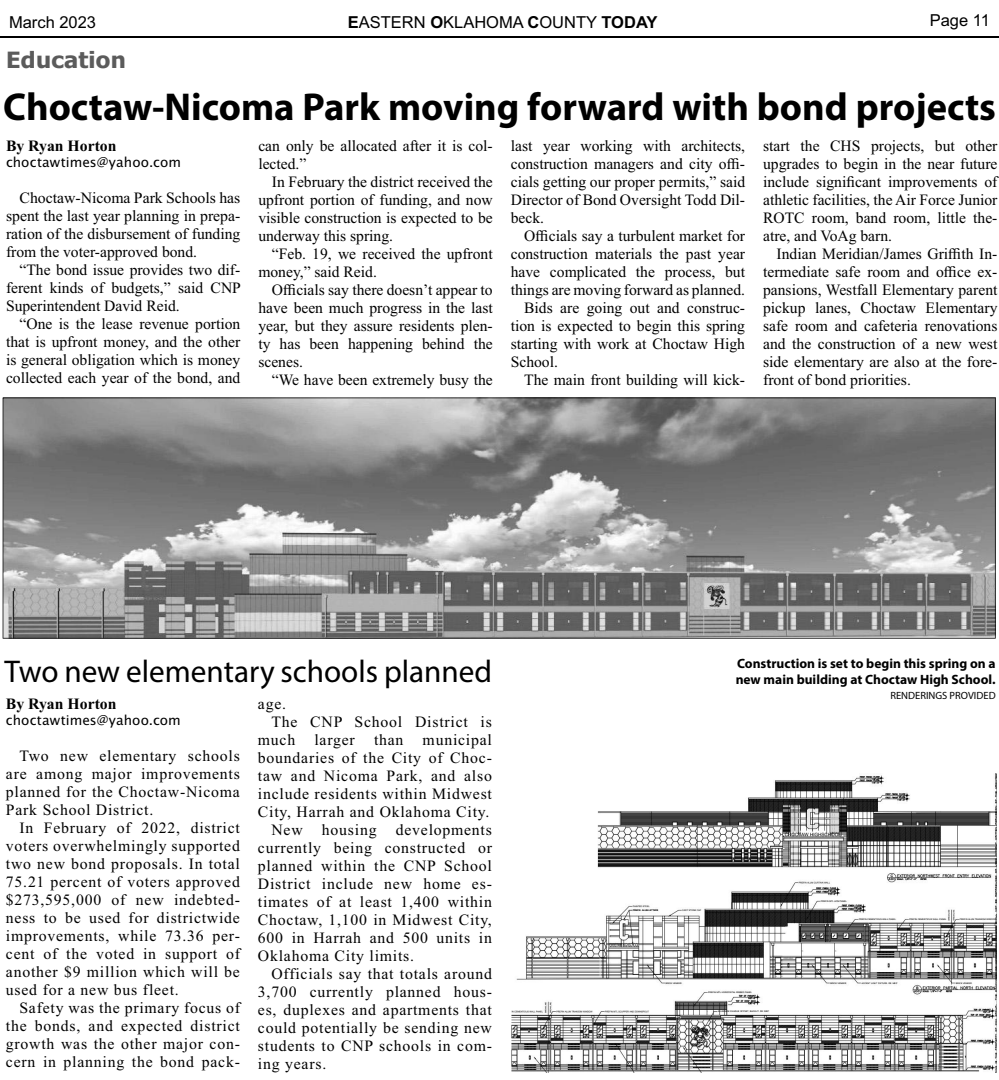
<style>
.page{position:relative;width:999px;height:1080px;background:#fff}
.page>*{position:absolute;margin:0;border:0;box-sizing:border-box;transform-origin:0 0}
.t1{font:700 39px "Myriad Pro";color:#000}
.t2{font:31.5px "Myriad Pro";color:#000}
.t3{font:700 22.5px "Tahoma";letter-spacing:.01em;color:#5b5b5b;scale:1.05 1}
.t4{font:16.5px "Arial";color:#000}
.t5{font:15.75px/18px "Times New Roman";color:#000;text-align:justify}
.t6{font:15.75px "Times New Roman";letter-spacing:.05em;color:#000}
.t7{font:700 15.75px "Times New Roman";color:#000}
.t8{font:700 13.5px/16.5px "Myriad Pro";color:#000}
.t9{font:13.5px "Lucida Sans";letter-spacing:.005em;color:#000}
.t10{font:10.5px "Myriad Pro";color:#000}
.s1{font-weight:700}
</style>
<div class="page">
<hr style="left:0;top:36px;width:999px;height:1px;background:#000">
<img style="left:511px;top:774px;width:485px;height:298px">
<svg style="left:3px;top:398px;width:992px;height:241px;background:#8b8b8b"></svg>
<p class="t4" style="left:9px;top:12px;width:89px">March 2023</p>
<p class="t4" style="left:348px;top:12px;width:311px"><span class="s1">E</span>ASTERN <span class="s1">O</span>KLAHOMA <span class="s1">C</span>OUNTY <span class="s1">TODAY</span></p>
<p class="t4" style="left:930px;top:11px;width:62px">Page 11</p>
<h3 class="t3" style="left:6px;top:47px;width:115px">Education</h3>
<h1 class="t1" style="left:3px;top:92px;width:994px">Choctaw-Nicoma Park moving forward with bond projects</h1>
<p class="t7" style="left:6px;top:136px;width:112px">By Ryan Horton</p>
<p class="t9" style="left:6px;top:156px;width:176px">choctawtimes@yahoo.com</p>
<p class="t5" style="left:6px;top:190px;width:236px;text-indent:13px">Choctaw-Nicoma Park Schools has spent the last year planning in prepa&shy;ration of the disbursement of funding from the voter-approved bond.</p>
<p class="t5" style="left:6px;top:262px;width:236px;text-indent:13px">“The bond issue provides two dif&shy;ferent kinds of budgets,” said CNP Superintendent David Reid.</p>
<p class="t5" style="left:6px;top:316px;width:236px;text-indent:13px">“One is the lease revenue portion that is upfront money, and the other is general obligation which is money collected each year of the bond, and</p>
<p class="t5" style="left:258px;top:138px;width:236px">can only be allocated after it is col&shy;lected.”</p>
<p class="t5" style="left:258px;top:174px;width:236px;text-indent:14px">In February the district received the upfront portion of funding, and now visible construction is expected to be underway this spring.</p>
<p class="t5" style="left:258px;top:246px;width:236px;text-indent:14px">“Feb. 19, we received the upfront money,” said Reid.</p>
<p class="t5" style="left:258px;top:282px;width:236px;text-indent:14px">Officials say there doesn’t appear to have been much progress in the last year, but they assure residents plen&shy;ty has been happening behind the scenes.</p>
<p class="t5" style="left:272px;top:372px;width:222px">“We have been extremely busy the</p>
<p class="t5" style="left:511px;top:138px;width:236px">last year working with architects, construction managers and city offi&shy;cials getting our proper permits,” said Director of Bond Oversight Todd Dil&shy;beck.</p>
<p class="t5" style="left:524px;top:228px;width:222px">Officials say a turbulent market for</p>
<p class="t5" style="left:511px;top:246px;width:236px">construction materials the past year</p>
<p class="t5" style="left:511px;top:264px;width:236px">have complicated the process, but</p>
<p class="t5" style="left:511px;top:282px;width:236px">things are moving forward as planned.</p>
<p class="t5" style="left:524px;top:300px;width:222px">Bids are going out and construc-</p>
<p class="t5" style="left:511px;top:318px;width:236px">tion is expected to begin this spring</p>
<p class="t5" style="left:511px;top:336px;width:236px">starting with work at Choctaw High</p>
<p class="t5" style="left:511px;top:354px;width:49px">School.</p>
<p class="t5" style="left:524px;top:372px;width:222px">The main front building will kick-</p>
<p class="t5" style="left:763px;top:138px;width:236px">start the CHS projects, but other upgrades to begin in the near future include significant improvements of athletic facilities, the Air Force Junior ROTC room, band room, little the&shy;atre, and VoAg barn.</p>
<p class="t5" style="left:763px;top:246px;width:236px;text-indent:14px">Indian Meridian/James Griffith In&shy;termediate safe room and office ex&shy;pansions, Westfall Elementary parent pickup lanes, Choctaw Elementary safe room and cafeteria renovations and the construction of a new west side elementary are also at the fore&shy;front of bond priorities.</p>
<h2 class="t2" style="left:4px;top:652px;width:489px">Two new elementary schools planned</h2>
<p class="t7" style="left:6px;top:694px;width:112px">By Ryan Horton</p>
<p class="t9" style="left:6px;top:714px;width:176px">choctawtimes@yahoo.com</p>
<p class="t5" style="left:6px;top:748px;width:235px;text-indent:13px">Two new elementary schools are among major improvements planned for the Choctaw-Nicoma Park School District.</p>
<p class="t5" style="left:6px;top:820px;width:235px;text-indent:13px">In February of 2022, district voters overwhelmingly supported two new bond proposals. In total 75.21 percent of voters approved $273,595,000 of new indebted&shy;ness to be used for districtwide improvements, while 73.36 per&shy;cent of the voted in support of another $9 million which will be used for a new bus fleet.</p>
<p class="t5" style="left:6px;top:1000px;width:235px;text-indent:13px">Safety was the primary focus of the bonds, and expected district growth was the other major con&shy;cern in planning the bond pack-</p>
<p class="t5" style="left:258px;top:696px;width:30px">age.</p>
<p class="t6" style="left:271px;top:716px;width:222px">The CNP School District is</p>
<p class="t6" style="left:258px;top:734px;width:235px">much larger than municipal</p>
<p class="t6" style="left:258px;top:752px;width:235px">boundaries of the City of Choc-</p>
<p class="t6" style="left:258px;top:770px;width:235px">taw and Nicoma Park, and also</p>
<p class="t6" style="left:258px;top:788px;width:235px">include residents within Midwest</p>
<p class="t6" style="left:258px;top:806px;width:233px">City, Harrah and Oklahoma City.</p>
<p class="t6" style="left:271px;top:824px;width:222px">New housing developments</p>
<p class="t6" style="left:258px;top:842px;width:235px">currently being constructed or</p>
<p class="t6" style="left:258px;top:860px;width:235px">planned within the CNP School</p>
<p class="t6" style="left:258px;top:878px;width:235px">District include new home es-</p>
<p class="t6" style="left:258px;top:896px;width:235px">timates of at least 1,400 within</p>
<p class="t6" style="left:258px;top:914px;width:235px">Choctaw, 1,100 in Midwest City,</p>
<p class="t6" style="left:258px;top:932px;width:235px">600 in Harrah and 500 units in</p>
<p class="t6" style="left:258px;top:950px;width:158px">Oklahoma City limits.</p>
<p class="t6" style="left:271px;top:968px;width:222px">Officials say that totals around</p>
<p class="t6" style="left:258px;top:986px;width:235px">3,700 currently planned hous-</p>
<p class="t6" style="left:258px;top:1004px;width:235px">es, duplexes and apartments that</p>
<p class="t6" style="left:258px;top:1022px;width:235px">could potentially be sending new</p>
<p class="t6" style="left:258px;top:1040px;width:235px">students to CNP schools in com-</p>
<p class="t6" style="left:258px;top:1058px;width:70px">ing years.</p>
<p class="t8" style="left:736px;top:656px;width:261px">Construction is set to begin this spring on a new main building at Choctaw High School.</p>
<p class="t10" style="left:890px;top:690px;width:107px">RENDERINGS PROVIDED</p>
</div>
